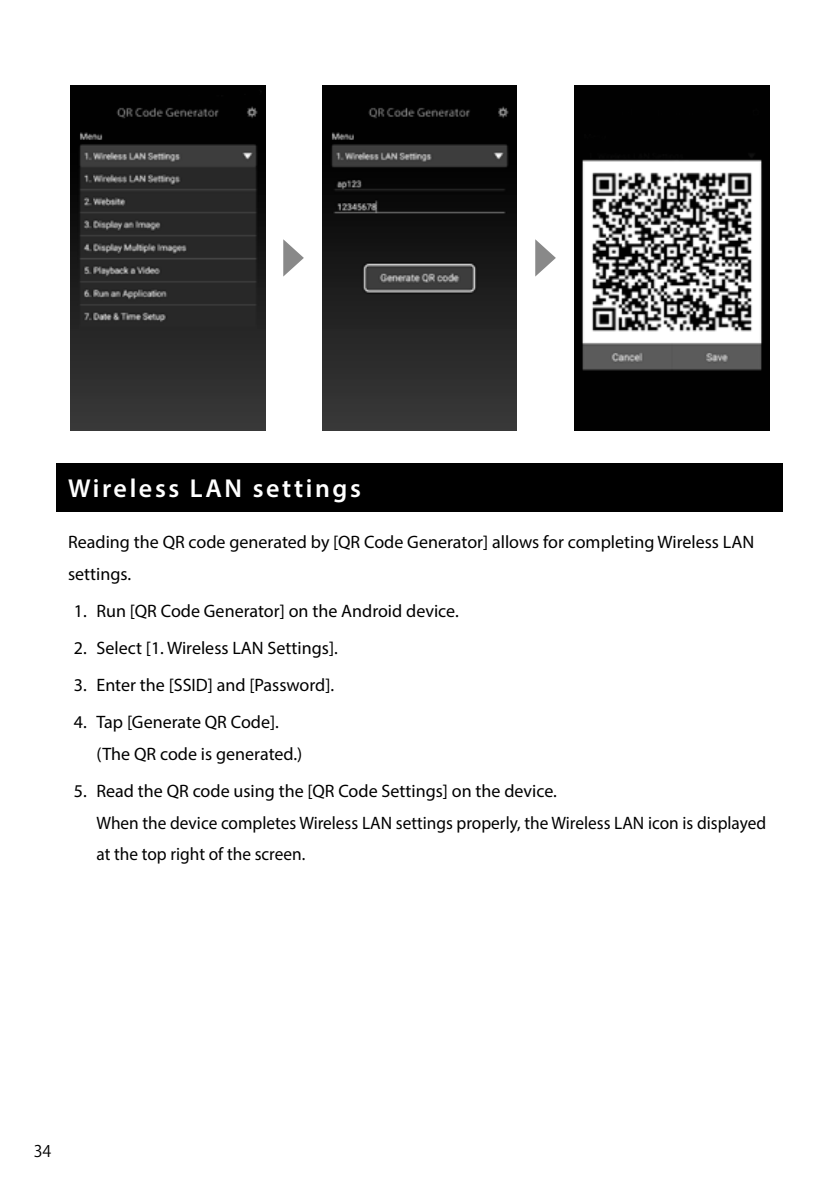
<style>
.page{position:relative;width:840px;height:1191px;background:#fff}
.page>*{position:absolute;margin:0;border:0;box-sizing:border-box;transform-origin:0 0}
.t1{font:600 26px "Myriad Pro";letter-spacing:.1em;color:#fff}
.t2{font:18px/31.6px "Myriad Pro";color:#000}
.t3{font:16px "Koz Go Pr 6 N";color:#000}
</style>
<div class="page">
<div style="left:57px;top:463px;width:725px;height:49px;background:#000"></div>
<img style="left:70px;top:85px;width:195px;height:346px">
<img style="left:322px;top:85px;width:194px;height:346px">
<img style="left:574px;top:85px;width:194px;height:346px">
<svg style="left:535px;top:239px;width:20px;height:37px"></svg>
<svg style="left:283px;top:239px;width:21px;height:37px"></svg>
<h1 class="t1" style="left:68px;top:471px;width:294px">Wireless LAN settings</h1>
<p class="t2" style="left:68px;top:526px;width:687px">Reading the QR code generated by [QR Code Generator] allows for completing Wireless LAN settings.</p>
<p class="t2" style="left:74px;top:594px;width:386px">1. Run [QR Code Generator] on the Android device.</p>
<p class="t2" style="left:74px;top:632px;width:265px">2. Select [1. Wireless LAN Settings].</p>
<p class="t2" style="left:74px;top:669px;width:262px">3. Enter the [SSID] and [Password].</p>
<p class="t2" style="left:96px;top:706px;width:207px;text-indent:-23px">4. Tap [Generate QR Code]. (The QR code is generated.)</p>
<p class="t2" style="left:96px;top:775px;width:670px;text-indent:-23px">5. Read the QR code using the [QR Code Settings] on the device.<br>When the device completes Wireless LAN settings properly, the Wireless LAN icon is displayed at the top right of the screen.</p>
<p class="t3" style="left:34px;top:1142px;width:19px">34</p>
</div>
